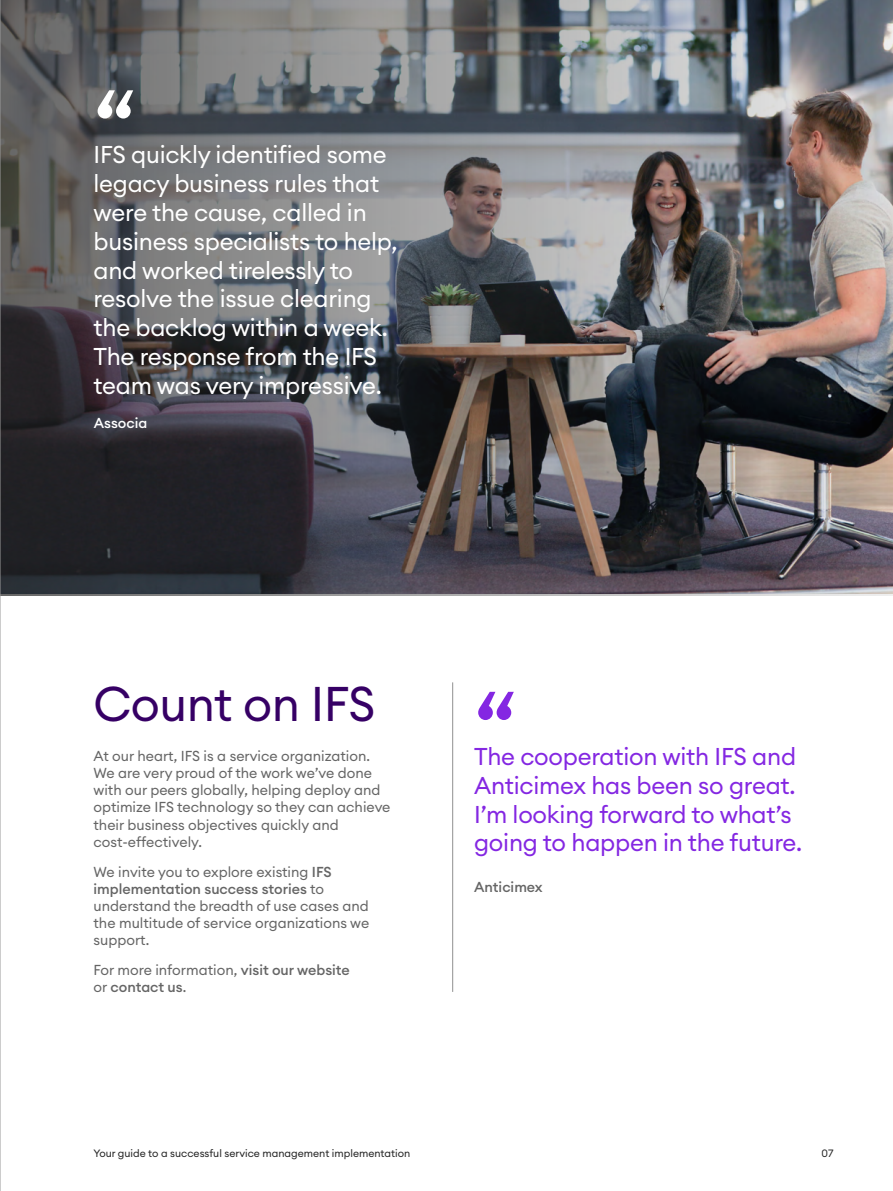
<style>
.page{position:relative;width:893px;height:1191px;background:#fff}
.page>*{position:absolute;margin:0;border:0;box-sizing:border-box;transform-origin:0 0}
.t1{font:99px "Euclid Circular A";color:#fff}
.t2{font:99px "Euclid Circular A";color:#8427e2}
.t3{font:48px "Euclid Circular A";letter-spacing:-.01em;color:#360065}
.t4{font:24px/28.8px "Euclid Circular A";letter-spacing:-.01em;color:#fff}
.t5{font:24px/28.8px "Euclid Circular A";letter-spacing:-.01em;color:#8427e2}
.t6{font:14.25px/17.1px "Euclid Circular A";color:#656565}
.t7{font:500 14.25px/17.1px "Euclid Circular A";color:#656565}
.t8{font:500 14.25px "Euclid Circular A";color:#fff}
.t9{font:10.5px "Euclid Circular A";color:#232323}
.s1{font-weight:500}
.s2{font-weight:400}
</style>
<div class="page">
<img style="left:1px;top:0;width:892px;height:595px">
<hr style="left:0;top:0;width:1px;height:1191px;background:#999">
<hr style="left:452px;top:682px;width:1px;height:310px;background:#919191">
<h1 class="t1" style="left:94px;top:62px;width:45px">“</h1>
<p class="t4" style="left:94px;top:140px;width:306px">IFS quickly identified some legacy business rules that were the cause, called in business specialists to help, and worked tirelessly to resolve the issue clearing the backlog within a week.<br>The response from the IFS team was very impressive.</p>
<p class="t8" style="left:94px;top:414px;width:55px">Associa</p>
<h2 class="t3" style="left:94px;top:673px;width:283px">Count on IFS</h2>
<p class="t6" style="left:94px;top:747px;width:280px">At our heart, IFS is a service organization.<br>We are very proud of the work we’ve done</p>
<p class="t6" style="left:94px;top:781px;width:298px">with our peers globally, helping deploy and optimize IFS technology so they can achieve their business objectives quickly and cost-effectively.</p>
<p class="t6" style="left:94px;top:862px;width:277px">We invite you to explore existing <span class="s1">IFS implementation success stories</span> to understand the breadth of use cases and the multitude of service organizations we support.</p>
<p class="t7" style="left:94px;top:961px;width:258px"><span class="s2">For more information,</span> visit our website <span class="s2">or</span> contact us<span class="s2">.</span></p>
<h1 class="t2" style="left:474px;top:663px;width:45px">“</h1>
<h3 class="t5" style="left:474px;top:741px;width:330px">The cooperation with IFS and<br>Anticimex has been so great.<br>I’m looking forward to what’s going to happen in the future.</h3>
<p class="t7" style="left:474px;top:878px;width:70px">Anticimex</p>
<p class="t9" style="left:94px;top:1146px;width:318px">Your guide to a successful service management implementation</p>
<p class="t9" style="left:822px;top:1146px;width:13px">07</p>
</div>
